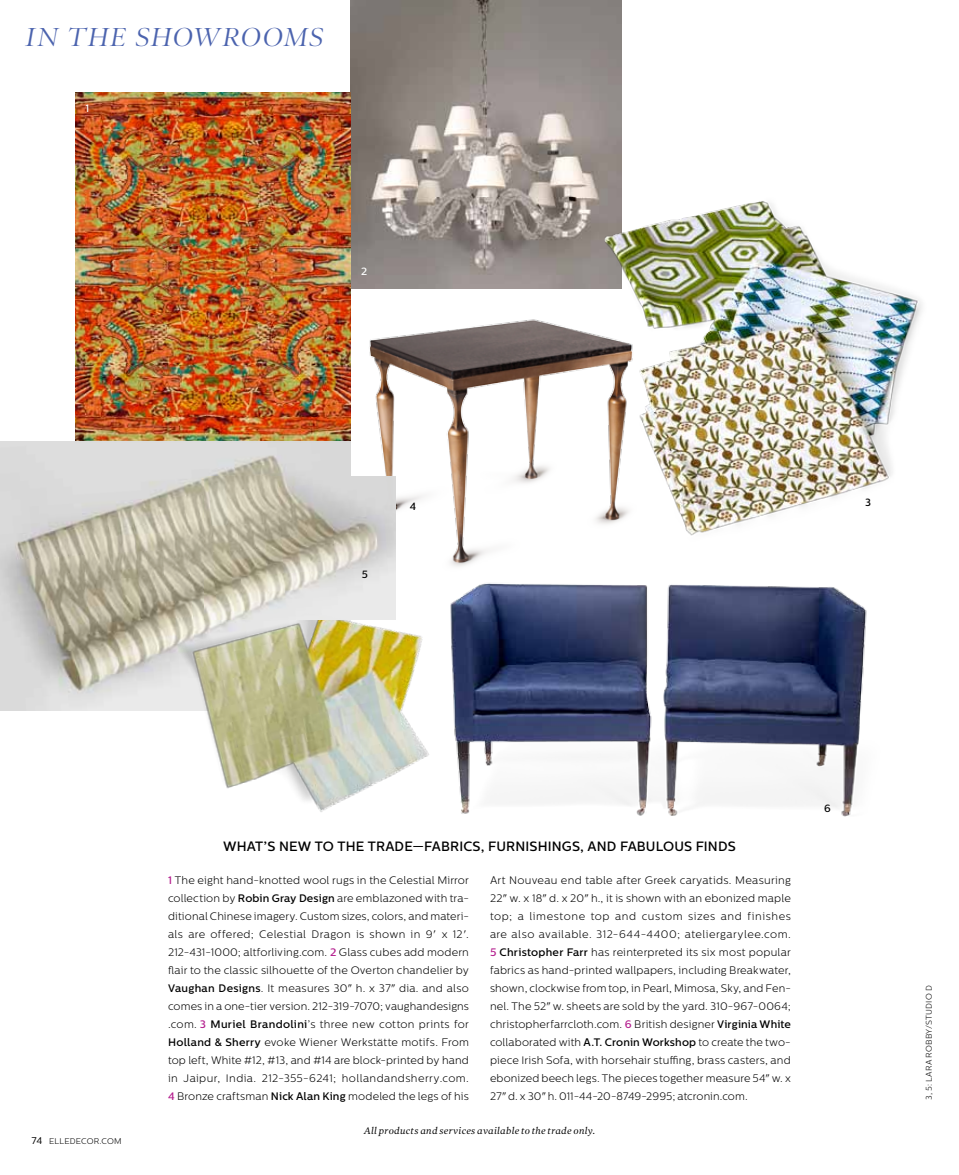
<style>
.page{position:relative;width:959px;height:1175px;background:#fff}
.page>*{position:absolute;margin:0;border:0;box-sizing:border-box;transform-origin:0 0}
.t1{font:italic 26.25px "Poynter OS Display";letter-spacing:.07em;color:#4b63ae}
.t2{font:500 13.5px "Centrale Sans";letter-spacing:.01em;color:#000}
.t3{font:300 10.8px/18px "Centrale Sans";letter-spacing:.015em;color:#000;text-align:justify}
.t4{font:500 10.5px "Centrale Sans";color:#000}
.t5{font:500 10.5px "Centrale Sans";color:#fff}
.t6{font:italic 9.75px "Poynter OS Text One L";letter-spacing:.025em;color:#000}
.t7{font:300 8.25px "Centrale Sans";letter-spacing:.03em;color:#000}
.s1{font-weight:400;font-size:9.75px}
.s2{font-weight:500;color:#b41e8e}
.s3{font-weight:500}
.s4{font-family:"Universal Std Newswith Comm Pi";font-weight:400}
</style>
<div class="page">
<img style="left:350px;top:0;width:271px;height:288px">
<img style="left:75px;top:92px;width:276px;height:349px">
<img style="left:465px;top:585px;width:402px;height:232px">
<img style="left:0;top:441px;width:334px;height:270px">
<img style="left:171px;top:586px;width:294px;height:228px">
<img style="left:577px;top:175px;width:345px;height:361px">
<img style="left:334px;top:288px;width:344px;height:326px">
<img style="left:204px;top:477px;width:191px;height:142px">
<h1 class="t1" style="left:26px;top:23px;width:298px">IN THE SHOWROOMS</h1>
<p class="t5" style="left:86px;top:102px;width:5px">1</p>
<p class="t5" style="left:361px;top:265px;width:8px">2</p>
<p class="t4" style="left:362px;top:568px;width:8px">5</p>
<p class="t4" style="left:409px;top:499px;width:8px">4</p>
<p class="t4" style="left:865px;top:496px;width:7px">3</p>
<p class="t7" style="left:32px;top:1136px;width:92px"><span class="s1">74</span> elledecor.com</p>
<p class="t2" style="left:223px;top:838px;width:514px">What’s new to the trade—fabrics, furnishings, and fabulous finds</p>
<p class="t3" style="left:168px;top:871px;width:302px"><span class="s2">1</span> The eight hand-knotted wool rugs in the Celestial M irror collection by <span class="s3">Robin Gray Design</span> are emblazoned with tra&shy;ditional Chinese imagery. Custom sizes, colors, and materi&shy;als are offered; Celestial D ragon is shown in 9<span class="s4">′</span> x 12<span class="s4">′</span>.<br>212-431-1000; altforliving.com. <span class="s2">2</span> Glass cubes add modern flair to the classic silhouette of the Overton chandelier by <span class="s3">Vaughan Designs</span>. It measures 30<span class="s4">″</span> h. x 37<span class="s4">″</span> dia. and also comes in a one-tier version. 212-319-7070; vaughandesigns .com. <span class="s2">3</span> <span class="s3">Muriel Brandolini</span>’s three new cotton prints for <span class="s3">H olland &amp; Sherry</span> evoke Wiener Werkstätte motifs. From top left, White #12, #13, and #14 are block-printed by hand in Jaipur, India. 212-355-6241; hollandandsherry.com.<br><span class="s2">4</span> Bronze craftsman <span class="s3">Nick Alan King</span> modeled the legs of his</p>
<p class="t3" style="left:490px;top:871px;width:302px">Art Nouveau end table after Greek caryatids. M easuring 22<span class="s4">″</span> w. x 18<span class="s4">″</span> d. x 20<span class="s4">″</span> h., it is shown with an ebonized maple top; a limestone top and custom sizes and finishes are also available. 312-644-4400; ateliergarylee.com.<br><span class="s2">5</span> <span class="s3">Christopher Farr</span> has reinterpreted its six most popular fabrics as hand-printed wallpapers, including Breakwater, shown, clockwise from top, in Pearl, M imosa, Sky, and Fen&shy;nel. The 52<span class="s4">″</span> w. sheets are sold by the yard. 310-967-0064; christopherfarrcloth.com. <span class="s2">6</span> British designer <span class="s3">Virginia White </span>collaborated with <span class="s3">A.T. Cronin Workshop</span> to create the two&shy;piece Irish Sofa, with horsehair stuffing, brass casters, and ebonized beech legs. The pieces together measure 54<span class="s4">″</span> w. x 27<span class="s4">″</span> d. x 30<span class="s4">″</span> h. 011-44-20-8749-2995; atcronin.com.</p>
<p class="t6" style="left:364px;top:1125px;width:233px">All products and services available to the trade only.</p>
<p class="t4" style="left:824px;top:802px;width:8px">6</p>
<p class="t7" style="left:924px;top:1100px;width:116px;rotate:-90deg">3, 5: lara robby/studi o d</p>
</div>
